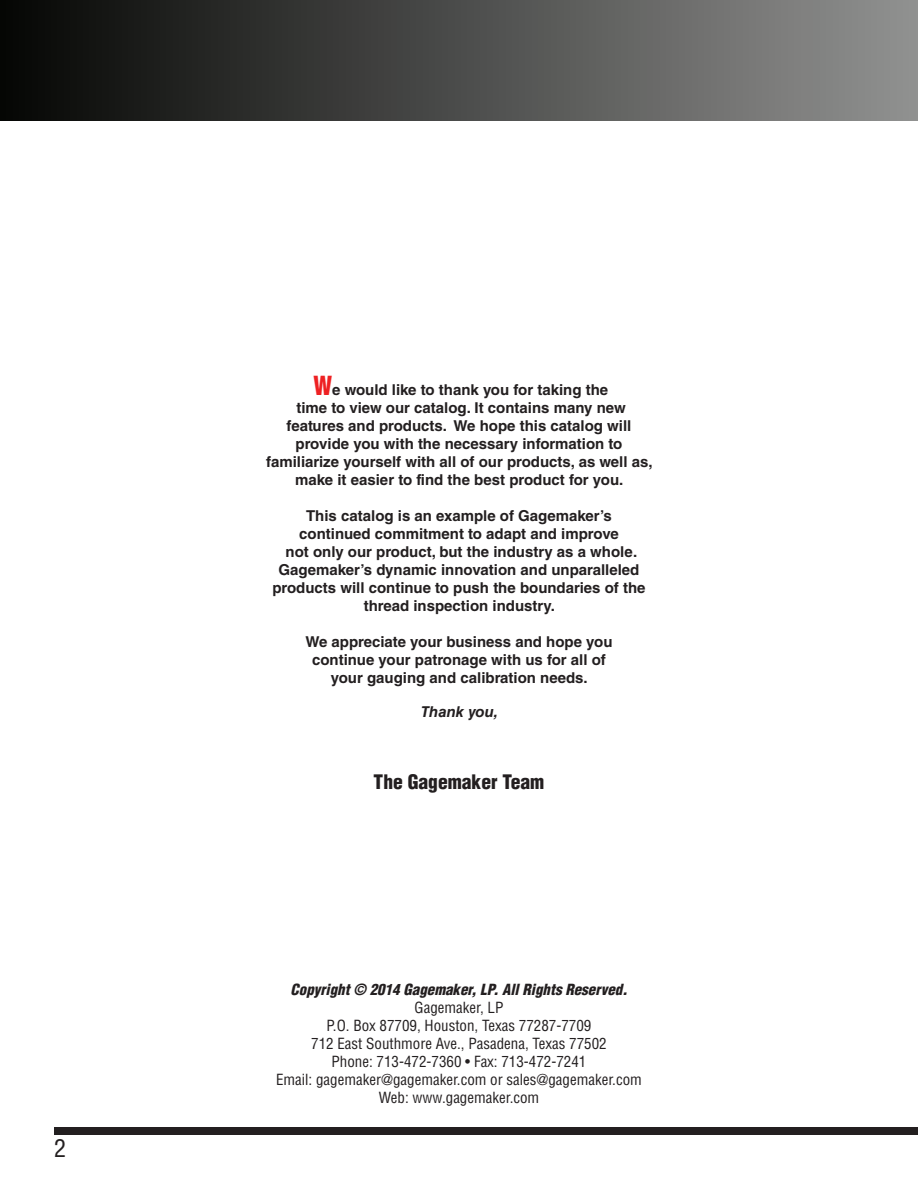
<style>
.page{position:relative;width:918px;height:1188px;background:#fff}
.page>*{position:absolute;margin:0;border:0;box-sizing:border-box;transform-origin:0 0}
.t1{font:condensed 24px "Helvetica LT Std";color:#231f20}
.t2{font:900 condensed 19.5px "Helvetica LT Std";color:#231f20}
.t3{font:700 15px/18px "Helvetica LT Std";color:#231f20;text-align:center}
.t4{font:condensed 15px/18px "Helvetica LT Std";color:#231f20;text-align:center}
.t5{font:italic 900 condensed 15px "Helvetica LT Std";color:#231f20}
.t6{font:italic 700 15px "Helvetica LT Std";color:#231f20}
.s1{font-weight:900;font-stretch:condensed;font-size:25.65px;color:#ee2123}
</style>
<div class="page">
<div style="left:0;top:0;width:918px;height:122px;background:linear-gradient(to right,#050604,#919291)"></div>
<div style="left:54px;top:1128px;width:864px;height:7px;background:#231f20"></div>
<h1 class="t1" style="left:54px;top:1133px;width:13px">2</h1>
<p class="t3" style="left:266px;top:381px;width:388px"><span class="s1">W</span>e would like to thank you for taking the<br>time to view our catalog. It contains many new features and products. We hope this catalog will provide you with the necessary information to familiarize yourself with all of our products, as well as, make it easier to find the best product for you.</p>
<p class="t3" style="left:272px;top:507px;width:375px">This catalog is an example of Gagemaker’s continued commitment to adapt and improve<br>not only our product, but the industry as a whole.<br>Gagemaker’s dynamic innovation and unparalleled products will continue to push the boundaries of the thread inspection industry.</p>
<p class="t3" style="left:305px;top:633px;width:309px">We appreciate your business and hope you continue your patronage with us for all of your gauging and calibration needs.</p>
<p class="t6" style="left:421px;top:703px;width:78px">Thank you,</p>
<h2 class="t2" style="left:374px;top:770px;width:172px">The Gagemaker Team</h2>
<p class="t5" style="left:291px;top:980px;width:338px">Copyright © 2014 Gagemaker, LP. All Rights Reserved.</p>
<p class="t4" style="left:276px;top:998px;width:367px">Gagemaker, LP<br>P.O. Box 87709, Houston, Texas 77287-7709<br>712 East Southmore Ave., Pasadena, Texas 77502<br>Phone: 713-472-7360 • Fax: 713-472-7241<br>Email: gagemaker@gagemaker.com or sales@gagemaker.com Web: www.gagemaker.com</p>
</div>
